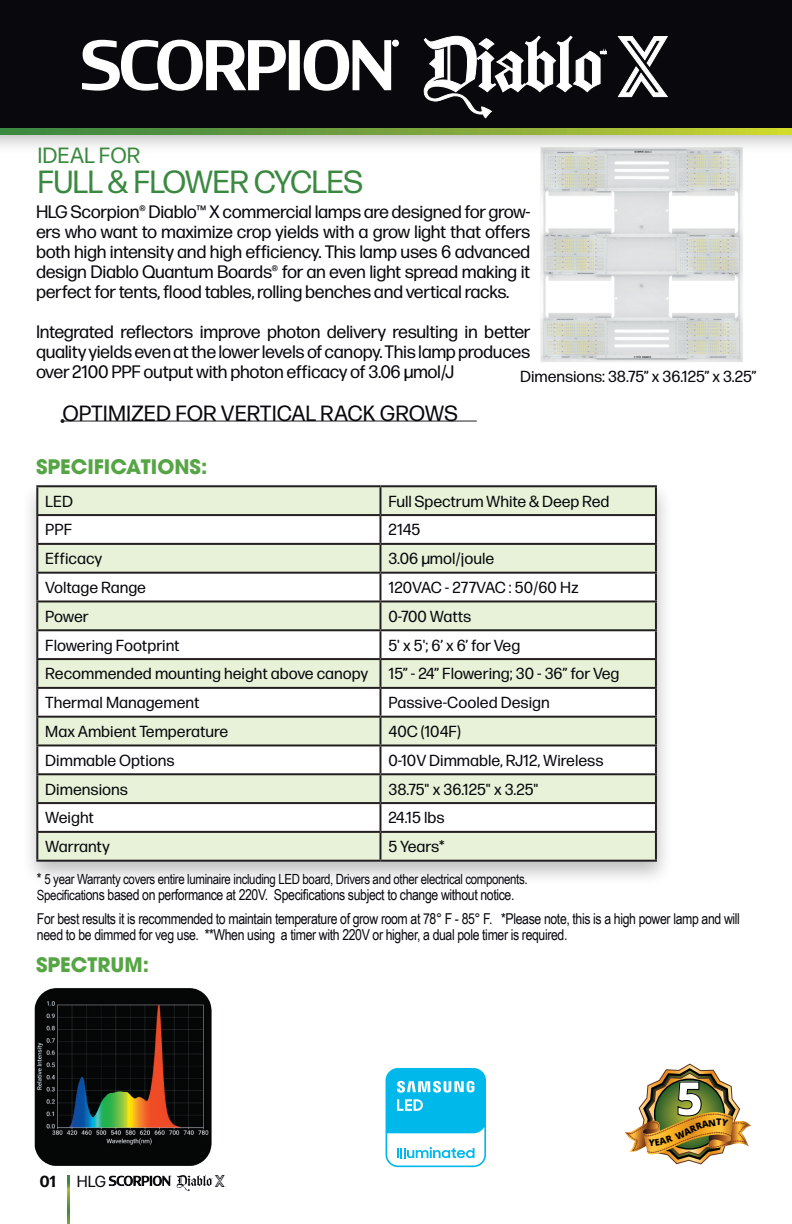
<style>
.page{position:relative;width:792px;height:1224px;background:#fff}
.page>*{position:absolute;margin:0;border:0;box-sizing:border-box;transform-origin:0 0}
.t1{font:91.2px "Continuo";color:#fff}
.t2{font:800 46.8px "Open Sans";color:#fff}
.t3{font:32px "Forma DJR Micro";letter-spacing:-.025em;color:#3b8940}
.t4{font:22px "Forma DJR Micro";color:#08080d}
.t5{font:22px "Forma DJR Micro";color:#3b8940}
.t6{font:700 20px "Avant Garde LT";color:#56a545}
.t7{font:18.2px "Continuo";color:#08080d}
.t8{font:18px/20px "Forma DJR Micro";letter-spacing:-.02em;color:#08080d;text-align:justify}
.t9{font:17.8px "Forma DJR Micro";color:#fff}
.t10{font:16px "Forma DJR Micro";color:#08080d}
.t11{font:700 16px "Forma DJR Micro";color:#08080d}
.t12{font:15px/24px "Arial Narrow";letter-spacing:-.025em;color:#08080d}
.t13{font:14px "Arial Narrow";letter-spacing:-.025em;color:#08080d}
.t14{font:800 9.2px "Open Sans";color:#000}
.t15{font:3.6px "Forma DJR Micro";color:#08080d}
.s1{font-size:15px}
.s2{font-size:14px}
</style>
<div class="page">
<div style="left:0;top:0;width:792px;height:155px;background:#231f20;opacity:.3"></div>
<div style="left:21px;top:479px;width:653px;height:407px;background:#231f20;opacity:.3"></div>
<svg style="left:0;top:128px;width:792px;height:6px;background:#7da73b"></svg>
<div style="left:0;top:0;width:792px;height:128px;background:#08080d"></div>
<svg style="left:386px;top:1068px;width:100px;height:99px"></svg>
<img style="left:34px;top:988px;width:178px;height:178px">
<svg style="left:67px;top:1176px;width:3px;height:48px"></svg>
<svg style="left:108px;top:1175px;width:63px;height:11px"></svg>
<svg style="left:177px;top:1175px;width:35px;height:16px"></svg>
<img style="left:529px;top:145px;width:223px;height:217px">
<hr style="left:62px;top:421px;width:415px;height:1px;background:#231f20">
<svg style="left:60px;top:419px;width:4px;height:4px"></svg>
<svg style="left:82px;top:39px;width:204px;height:52px"></svg>
<div style="left:291px;top:42px;width:7px;height:46px;background:#fff"></div>
<div style="left:289px;top:40px;width:11px;height:50px;border:4px solid #fff"></div>
<svg style="left:303px;top:39px;width:96px;height:52px"></svg>
<svg style="left:424px;top:36px;width:183px;height:83px"></svg>
<svg style="left:617px;top:36px;width:51px;height:61px"></svg>
<svg style="left:38px;top:487px;width:617px;height:373px;fill:#e7f2d8"></svg>
<hr style="left:655px;top:516px;width:2px;height:27px;background:#231f20">
<hr style="left:380px;top:485px;width:277px;height:2px;background:#231f20">
<hr style="left:655px;top:487px;width:2px;height:27px;background:#231f20">
<hr style="left:380px;top:514px;width:277px;height:2px;background:#231f20">
<hr style="left:36px;top:485px;width:344px;height:2px;background:#231f20">
<hr style="left:36px;top:487px;width:2px;height:27px;background:#231f20">
<hr style="left:379px;top:487px;width:2px;height:27px;background:#231f20">
<hr style="left:36px;top:545px;width:2px;height:27px;background:#231f20">
<hr style="left:380px;top:543px;width:277px;height:2px;background:#231f20">
<hr style="left:379px;top:545px;width:2px;height:27px;background:#231f20">
<hr style="left:655px;top:545px;width:2px;height:27px;background:#231f20">
<hr style="left:36px;top:602px;width:2px;height:27px;background:#231f20">
<hr style="left:379px;top:602px;width:2px;height:27px;background:#231f20">
<hr style="left:655px;top:602px;width:2px;height:27px;background:#231f20">
<hr style="left:36px;top:660px;width:2px;height:27px;background:#231f20">
<hr style="left:379px;top:660px;width:2px;height:27px;background:#231f20">
<hr style="left:655px;top:660px;width:2px;height:27px;background:#231f20">
<hr style="left:36px;top:718px;width:2px;height:26px;background:#231f20">
<hr style="left:379px;top:718px;width:2px;height:26px;background:#231f20">
<hr style="left:655px;top:718px;width:2px;height:26px;background:#231f20">
<hr style="left:36px;top:775px;width:2px;height:27px;background:#231f20">
<hr style="left:379px;top:775px;width:2px;height:27px;background:#231f20">
<hr style="left:655px;top:775px;width:2px;height:27px;background:#231f20">
<hr style="left:36px;top:833px;width:2px;height:27px;background:#231f20">
<hr style="left:379px;top:833px;width:2px;height:27px;background:#231f20">
<hr style="left:655px;top:833px;width:2px;height:27px;background:#231f20">
<hr style="left:36px;top:574px;width:2px;height:26px;background:#231f20">
<hr style="left:36px;top:572px;width:344px;height:2px;background:#231f20">
<hr style="left:380px;top:572px;width:277px;height:2px;background:#231f20">
<hr style="left:379px;top:574px;width:2px;height:26px;background:#231f20">
<hr style="left:655px;top:574px;width:2px;height:26px;background:#231f20">
<hr style="left:36px;top:600px;width:344px;height:2px;background:#231f20">
<hr style="left:380px;top:600px;width:277px;height:2px;background:#231f20">
<hr style="left:36px;top:631px;width:2px;height:27px;background:#231f20">
<hr style="left:36px;top:629px;width:344px;height:2px;background:#231f20">
<hr style="left:380px;top:629px;width:277px;height:2px;background:#231f20">
<hr style="left:379px;top:631px;width:2px;height:27px;background:#231f20">
<hr style="left:655px;top:631px;width:2px;height:27px;background:#231f20">
<hr style="left:36px;top:658px;width:344px;height:2px;background:#231f20">
<hr style="left:380px;top:658px;width:277px;height:2px;background:#231f20">
<hr style="left:36px;top:516px;width:2px;height:27px;background:#231f20">
<hr style="left:36px;top:514px;width:344px;height:2px;background:#231f20">
<hr style="left:379px;top:516px;width:2px;height:27px;background:#231f20">
<hr style="left:36px;top:543px;width:344px;height:2px;background:#231f20">
<hr style="left:36px;top:689px;width:2px;height:27px;background:#231f20">
<hr style="left:36px;top:687px;width:344px;height:2px;background:#231f20">
<hr style="left:380px;top:687px;width:277px;height:2px;background:#231f20">
<hr style="left:379px;top:689px;width:2px;height:27px;background:#231f20">
<hr style="left:655px;top:689px;width:2px;height:27px;background:#231f20">
<hr style="left:36px;top:716px;width:344px;height:2px;background:#231f20">
<hr style="left:380px;top:716px;width:277px;height:2px;background:#231f20">
<hr style="left:36px;top:746px;width:2px;height:27px;background:#231f20">
<hr style="left:36px;top:744px;width:344px;height:2px;background:#231f20">
<hr style="left:380px;top:744px;width:277px;height:2px;background:#231f20">
<hr style="left:379px;top:746px;width:2px;height:27px;background:#231f20">
<hr style="left:655px;top:746px;width:2px;height:27px;background:#231f20">
<hr style="left:36px;top:773px;width:344px;height:2px;background:#231f20">
<hr style="left:380px;top:773px;width:277px;height:2px;background:#231f20">
<hr style="left:36px;top:804px;width:2px;height:27px;background:#231f20">
<hr style="left:36px;top:802px;width:344px;height:2px;background:#231f20">
<hr style="left:380px;top:802px;width:277px;height:2px;background:#231f20">
<hr style="left:379px;top:804px;width:2px;height:27px;background:#231f20">
<hr style="left:655px;top:804px;width:2px;height:27px;background:#231f20">
<hr style="left:36px;top:831px;width:344px;height:2px;background:#231f20">
<hr style="left:380px;top:831px;width:277px;height:2px;background:#231f20">
<hr style="left:36px;top:860px;width:344px;height:2px;background:#231f20">
<hr style="left:380px;top:860px;width:277px;height:2px;background:#231f20">
<img style="left:625px;top:1064px;width:126px;height:100px">
<p class="t5" style="left:37px;top:141px;width:105px">IDEAL FOR</p>
<h3 class="t3" style="left:37px;top:161px;width:328px">FULL &amp; FLOWER CYCLES</h3>
<p class="t9" style="left:392px;top:35px;width:8px">®</p>
<h1 class="t1" style="left:617px;top:21px;width:53px">x</h1>
<p class="t8" style="left:36px;top:201px;width:496px">HLG Scorpion® Diablo™ X commercial lamps are designed for grow&shy;ers who want to maximize crop yields with a grow light that offers both high intensity and high efficiency. This lamp uses 6 advanced design Diablo Quantum Boards® for an even light spread making it perfect for tents, flood tables, rolling benches and vertical racks.</p>
<p class="t8" style="left:36px;top:321px;width:496px">Integrated reflectors improve photon delivery resulting in better quality yields even at the lower levels of canopy. This lamp produces over 2100 PPF output with photon efficacy of 3.06 µmol/J</p>
<p class="t4" style="left:62px;top:400px;width:397px">OPTIMIZED FOR VERTICAL RACK GROWS</p>
<p class="t10" style="left:520px;top:367px;width:238px">Dimensions: 38.75” x 36.125” x 3.25”</p>
<p class="t6" style="left:36px;top:454px;width:173px">SPECIFICATIONS:</p>
<p class="t10" style="left:45px;top:491px;width:29px">LED</p>
<p class="t10" style="left:388px;top:491px;width:222px">Full Spectrum White &amp; Deep Red</p>
<p class="t10" style="left:45px;top:520px;width:29px">PPF</p>
<p class="t10" style="left:388px;top:520px;width:33px">2145</p>
<p class="t10" style="left:45px;top:549px;width:58px">Efficacy</p>
<p class="t10" style="left:388px;top:549px;width:107px">3.06 μmol/joule</p>
<p class="t10" style="left:45px;top:578px;width:102px">Voltage Range</p>
<p class="t10" style="left:388px;top:578px;width:192px">120VAC - 277VAC : 50/60 Hz</p>
<p class="t10" style="left:45px;top:606px;width:45px">Power</p>
<p class="t10" style="left:388px;top:606px;width:84px">0-700 Watts</p>
<p class="t10" style="left:45px;top:635px;width:136px">Flowering Footprint</p>
<p class="t10" style="left:388px;top:635px;width:133px">5' x 5'; 6’ x 6’ for Veg</p>
<p class="t10" style="left:45px;top:664px;width:324px">Recommended mounting height above canopy</p>
<p class="t10" style="left:388px;top:664px;width:233px">15” - 24” Flowering; 30 - 36” for Veg</p>
<p class="t10" style="left:45px;top:693px;width:156px">Thermal Management</p>
<p class="t10" style="left:388px;top:693px;width:163px">Passive-Cooled Design</p>
<p class="t10" style="left:45px;top:722px;width:184px">Max Ambient Temperature</p>
<p class="t10" style="left:388px;top:722px;width:74px">40C (104F)</p>
<p class="t10" style="left:45px;top:750px;width:131px">Dimmable Options</p>
<p class="t10" style="left:388px;top:750px;width:217px">0-10V Dimmable, RJ12, Wireless</p>
<p class="t10" style="left:45px;top:779px;width:84px">Dimensions</p>
<p class="t10" style="left:388px;top:779px;width:152px">38.75" x 36.125" x 3.25"</p>
<p class="t10" style="left:45px;top:808px;width:50px">Weight</p>
<p class="t10" style="left:388px;top:808px;width:58px">24.15 lbs</p>
<p class="t10" style="left:45px;top:837px;width:66px">Warranty</p>
<p class="t10" style="left:388px;top:837px;width:58px">5 Years*</p>
<p class="t13" style="left:37px;top:868px;width:492px"><span class="s1">*</span> 5 year Warranty covers entire luminaire including LED board, Drivers and other electrical components.</p>
<p class="t12" style="left:37px;top:882px;width:705px"><span class="s2">Specificati</span>ons based on performance at 220V. Specifications subject to change without notice.<br>For best results it is recommended to maintain temperature of grow room at 78° F - 85° F. *Please note, this is a high power lamp and will</p>
<p class="t12" style="left:37px;top:922px;width:532px">need to be dimmed for veg use. **When using a timer with 220V or higher, a dual pole timer is required.</p>
<p class="t6" style="left:36px;top:952px;width:114px">SPECTRUM:</p>
<p class="t11" style="left:40px;top:1171px;width:18px">01</p>
<p class="t10" style="left:77px;top:1171px;width:31px">HLG</p>
<p class="t15" style="left:170px;top:1175px;width:3px">®</p>
<p class="t7" style="left:215px;top:1172px;width:12px">x</p>
<h2 class="t2" style="left:676px;top:1063px;width:29px">5</h2>
<p class="t14" style="left:716px;top:1115px;width:7px">T</p>
</div>
